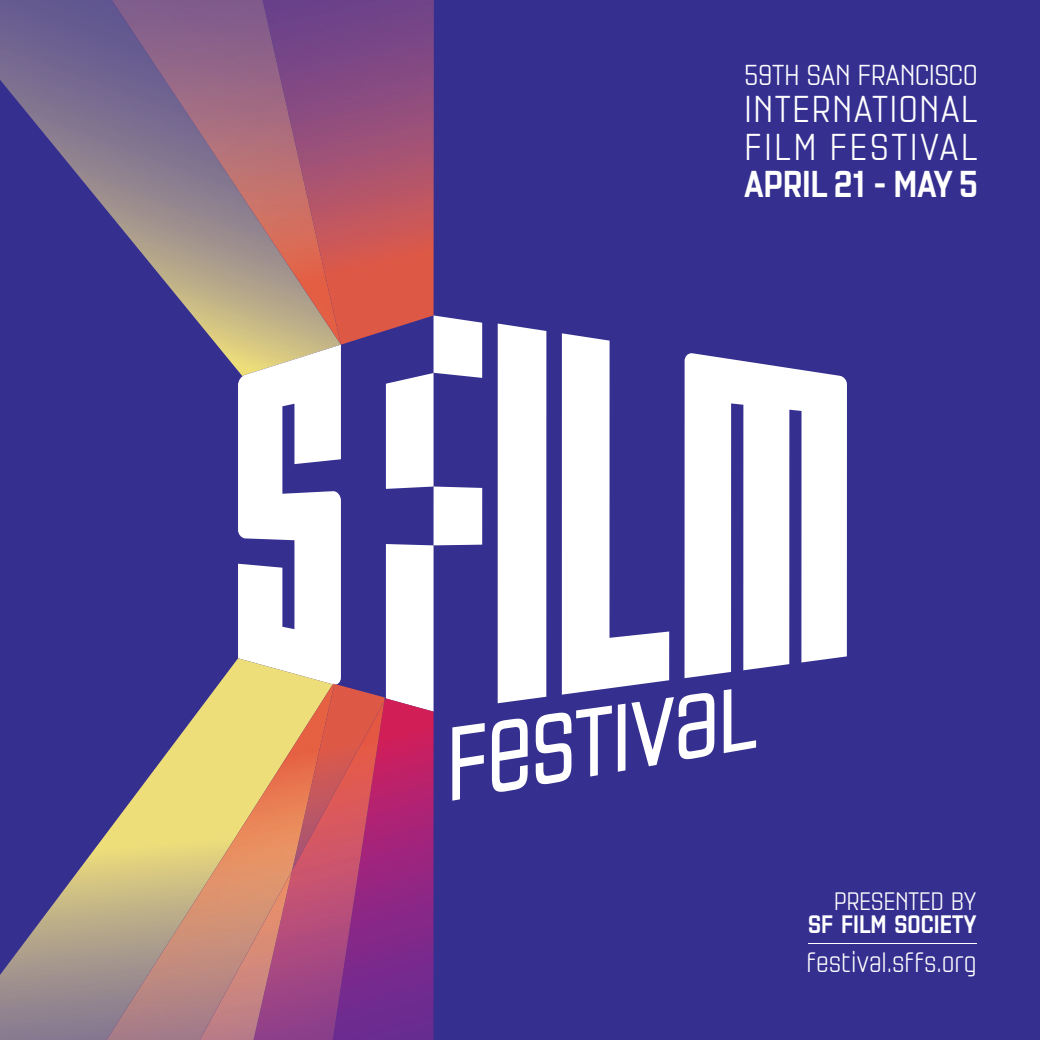
<style>
.page{position:relative;width:1040px;height:1040px;background:#352f90}
.page>*{position:absolute;margin:0;border:0;box-sizing:border-box;transform-origin:0 0}
.t1{font:36.4px/37.6px "Necia";letter-spacing:.025em;color:#fff}
.t2{font:900 36.4px "Necia";letter-spacing:-.01em;color:#fff}
.t3{font:28px "Necia";letter-spacing:-.025em;color:#fff}
.t4{font:24.5px "Necia";letter-spacing:-.005em;color:#fff}
.t5{font:900 24.5px "Necia";color:#fff}
.t6{font:24.5px "Necia";letter-spacing:-.025em;color:#fff}
</style>
<div class="page">
<img style="left:0;top:0;width:238px;height:371px">
<img style="left:341px;top:0;width:93px;height:344px">
<img style="left:112px;top:0;width:229px;height:344px">
<svg style="left:452px;top:723px;width:32px;height:77px"></svg>
<svg style="left:723px;top:689px;width:33px;height:64px"></svg>
<svg style="left:492px;top:323px;width:222px;height:469px"></svg>
<svg style="left:684px;top:353px;width:163px;height:325px;fill:#fff"></svg>
<svg style="left:386px;top:315px;width:96px;height:396px"></svg>
<img style="left:0;top:658px;width:238px;height:382px">
<img style="left:384px;top:698px;width:49px;height:342px">
<img style="left:334px;top:685px;width:51px;height:185px">
<img style="left:106px;top:684px;width:228px;height:356px">
<svg style="left:238px;top:344px;width:103px;height:341px;background:#e0dee4"></svg>
<img style="left:253px;top:701px;width:131px;height:339px">
<img style="left:200px;top:870px;width:92px;height:170px">
<hr style="left:808px;top:943px;width:168px;height:1px;background:#fff">
<p class="t3" style="left:744px;top:58px;width:235px">59TH SAN FRANCISCO</p>
<p class="t1" style="left:744px;top:90px;width:235px">INTERNATIONAL<br>FILM FESTIVAL</p>
<p class="t2" style="left:744px;top:162px;width:235px">APRIL 21 - MAY 5</p>
<p class="t6" style="left:833px;top:886px;width:144px">PRESENTED BY</p>
<p class="t5" style="left:808px;top:909px;width:170px">SF FILM SOCIETY</p>
<p class="t4" style="left:806px;top:948px;width:172px">festival.sffs.org</p>
</div>
